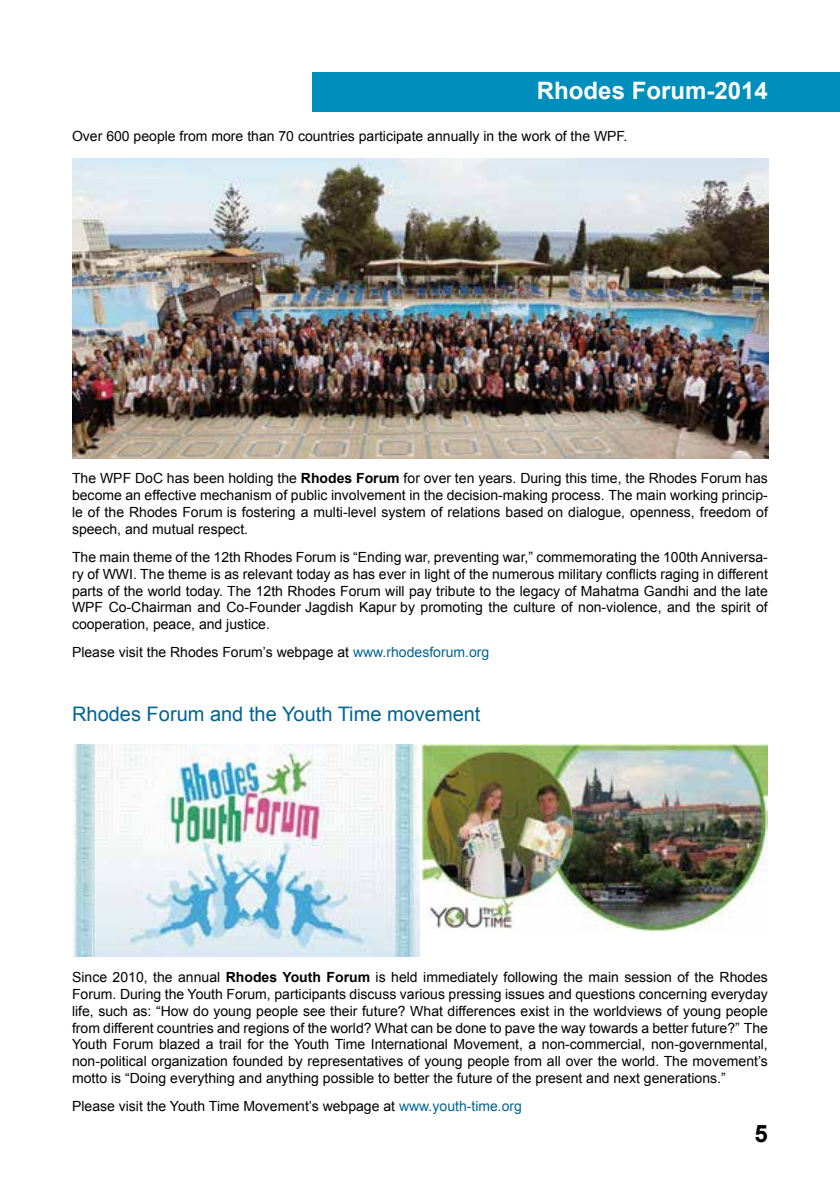
<style>
.page{position:relative;width:840px;height:1191px;background:#fff}
.page>*{position:absolute;margin:0;border:0;box-sizing:border-box;transform-origin:0 0}
.t1{font:700 24px "Arial";color:#fff}
.t2{font:700 24px "Arial";color:#000}
.t3{font:20px "Arial";color:#006495}
.t4{font:14px/16.8px "Arial";color:#000;text-align:justify}
.s1{font-weight:700}
.s2{color:#006495}
</style>
<div class="page">
<div style="left:312px;top:72px;width:527px;height:39px;background:#008fbd"></div>
<img style="left:73px;top:744px;width:347px;height:212px">
<img style="left:422px;top:744px;width:345px;height:187px">
<img style="left:72px;top:159px;width:696px;height:299px">
<h1 class="t1" style="left:536px;top:75px;width:232px">Rhodes Forum-2014</h1>
<p class="t4" style="left:72px;top:127px;width:556px">Over 600 people from more than 70 countries participate annually in the work of the WPF.</p>
<p class="t4" style="left:72px;top:470px;width:697px">The WPF DoC has been holding the <span class="s1">Rhodes Forum</span> for over ten years. During this time, the Rhodes Forum has become an effective mechanism of public involvement in the decision-making process. The main working princip&shy;le of the Rhodes Forum is fostering a multi-level system of relations based on dialogue, openness, freedom of speech, and mutual respect.</p>
<p class="t4" style="left:72px;top:549px;width:697px">The main theme of the 12th Rhodes Forum is “Ending war, preventing war,” commemorating the 100th Anniversa&shy;ry of WWI. The theme is as relevant today as has ever in light of the numerous military conflicts raging in different parts of the world today. The 12th Rhodes Forum will pay tribute to the legacy of Mahatma Gandhi and the late WPF Co-Chairman and Co-Founder Jagdish Kapur by promoting the culture of non-violence, and the spirit of cooperation, peace, and justice.</p>
<p class="t4" style="left:72px;top:644px;width:418px">Please visit the Rhodes Forum’s webpage at <span class="s2">www.rhodesforum.org</span></p>
<h2 class="t3" style="left:72px;top:701px;width:409px">Rhodes Forum and the Youth Time movement</h2>
<p class="t4" style="left:72px;top:969px;width:697px">Since 2010, the annual <span class="s1">Rhodes Youth Forum</span> is held immediately following the main session of the Rhodes Forum. During the Youth Forum, participants discuss various pressing issues and questions concerning everyday life, such as: “How do young people see their future? What differences exist in the worldviews of young people from different countries and regions of the world? What can be done to pave the way towards a better future?” The Youth Forum blazed a trail for the Youth Time International Movement, a non-commercial, non-governmental, non-political organization founded by representatives of young people from all over the world. The movement’s motto is “Doing everything and anything possible to better the future of the present and next generations.”</p>
<p class="t4" style="left:72px;top:1098px;width:451px">Please visit the Youth Time Movement’s webpage at <span class="s2">www.youth-time.org</span></p>
<h1 class="t2" style="left:754px;top:1117px;width:15px">5</h1>
</div>
